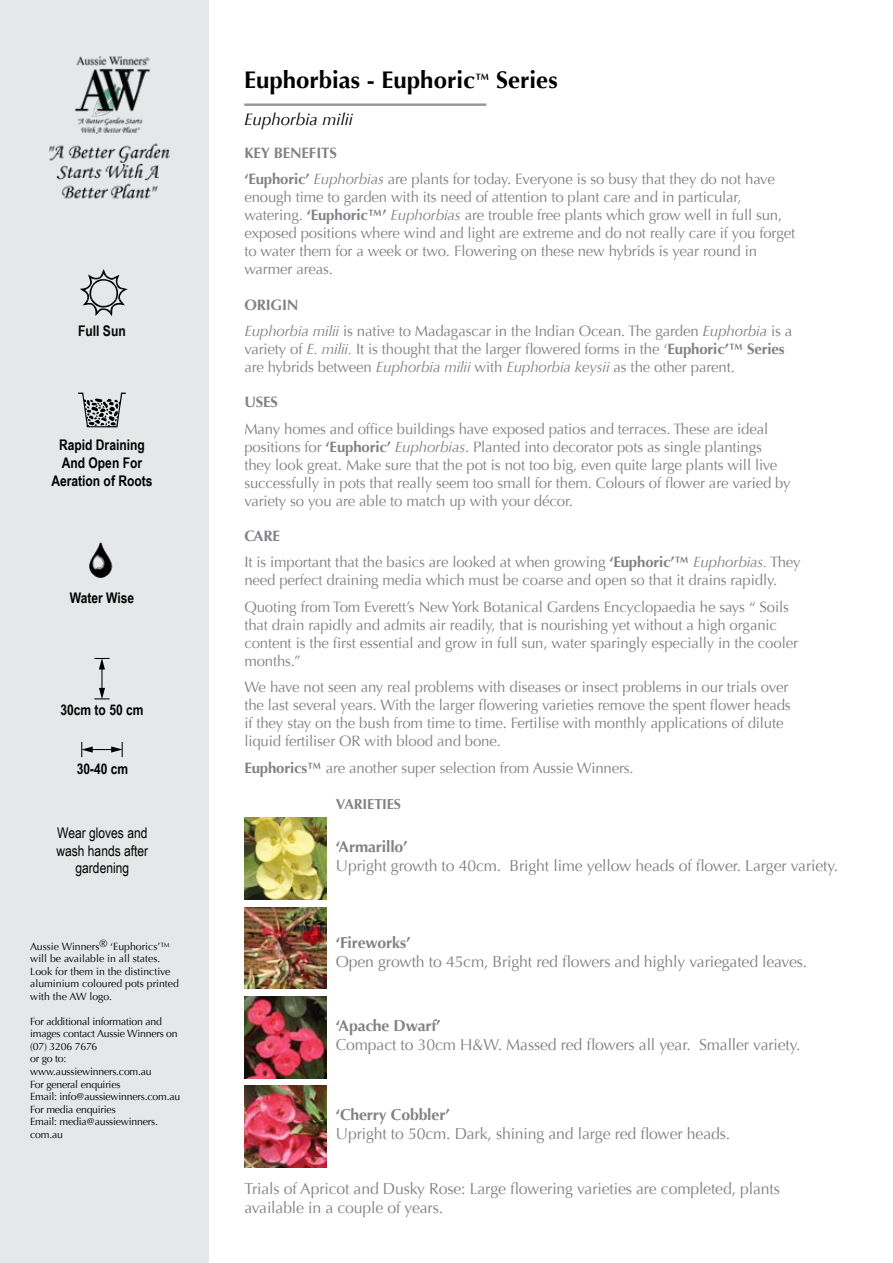
<style>
.page{position:relative;width:893px;height:1263px;background:#fff}
.page>*{position:absolute;margin:0;border:0;box-sizing:border-box;transform-origin:0 0}
.t1{font:700 24px "Optima";color:#000}
.t2{font:italic 16.8px "Optima";color:#000}
.t3{font:15.9px/19px "Optima";letter-spacing:-.01em;color:#808285}
.t4{font:700 15.9px "Optima";letter-spacing:-.01em;color:#808285}
.t5{font:15px/18px "Optima";letter-spacing:-.01em;color:#808285}
.t6{font:700 15px "Optima";color:#808285}
.t7{font:700 14.7px/17.7px "Arial Narrow";color:#000;text-align:center}
.t8{font:14.7px/17.7px "Arial Narrow";color:#000;text-align:center}
.t9{font:700 14.4px "Optima";letter-spacing:-.01em;color:#808285}
.t10{font:700 13.2px "Arial Narrow";color:#000}
.t11{font:12.6px "Optima";color:#000}
.t12{font:10.5px/12.6px "Optima";letter-spacing:-.02em;color:#000}
.t13{font:10.5px/12.6px "Optima";color:#000}
.s1{font-weight:700}
.s2{font-style:italic}
</style>
<div class="page">
<div style="left:0;top:0;width:208px;height:1263px;background:#e6e7e8"></div>
<hr style="left:244px;top:103px;width:242px;height:3px;background:#939598">
<img style="left:245px;top:907px;width:81px;height:82px">
<img style="left:49px;top:56px;width:121px;height:143px">
<svg style="left:80px;top:269px;width:48px;height:47px"></svg>
<svg style="left:78px;top:392px;width:48px;height:35px"></svg>
<svg style="left:94px;top:658px;width:16px;height:41px"></svg>
<svg style="left:81px;top:742px;width:42px;height:15px"></svg>
<img style="left:89px;top:542px;width:24px;height:36px">
<img style="left:245px;top:818px;width:81px;height:81px">
<img style="left:245px;top:996px;width:81px;height:82px">
<img style="left:245px;top:1086px;width:81px;height:81px">
<p class="t7" style="left:78px;top:321px;width:49px">Full Sun</p>
<p class="t7" style="left:51px;top:436px;width:103px">Rapid Draining<br>And Open For<br>Aeration of Roots</p>
<p class="t10" style="left:88px;top:472px;width:90px">Water Wise Once</p>
<p class="t7" style="left:70px;top:588px;width:66px">Water Wise</p>
<p class="t11" style="left:71px;top:696px;width:122px">hands after gardening.</p>
<p class="t7" style="left:60px;top:700px;width:85px">30cm to 50 cm</p>
<p class="t7" style="left:77px;top:759px;width:53px">30-40 cm</p>
<p class="t8" style="left:56px;top:823px;width:93px">Wear gloves and wash hands after gardening</p>
<p class="t13" style="left:30px;top:940px;width:150px">Aussie Winners® ‘Euphorics’™ will be available in all states.<br>Look for them in the distinctive aluminium coloured pots printed with the AW logo.</p>
<p class="t12" style="left:30px;top:1015px;width:152px">For additional information and images contact Aussie Winners on (07) 3206 7676<br>or go to: www.aussiewinners.com.au<br>For general enquiries<br>Email: info@aussiewinners.com.au<br>For media enquiries<br>Email: media@aussiewinners. com.au</p>
<h1 class="t1" style="left:244px;top:66px;width:315px">Euphorbias - Euphoric<sup>™</sup> Series</h1>
<p class="t2" style="left:244px;top:109px;width:110px">Euphorbia milii</p>
<p class="t5" style="left:244px;top:140px;width:532px;line-height:26.5px"><span class="s1">Key Benefits<br>‘Euphoric’</span> <span class="s2">Euphorbias</span> are plants for today. Everyone is so busy that they do not have</p>
<p class="t5" style="left:244px;top:189px;width:552px">enough time to garden with its need of attention to plant care and in particular, watering. <span class="s1">‘Euphoric™’</span> <span class="s2">Euphorbias</span> are trouble free plants which grow well in full sun, exposed positions where wind and light are extreme and do not really care if you forget to water them for a week or two. Flowering on these new hybrids is year round in warmer areas.</p>
<p class="t5" style="left:244px;top:291px;width:549px;line-height:26.5px"><span class="s1">Origin<br></span><span class="s2">Euphorbia milii</span> is native to Madagascar in the Indian Ocean. The garden <span class="s2">Euphorbia</span> is a</p>
<p class="t5" style="left:244px;top:340px;width:542px">variety of <span class="s2">E. milii.</span> It is thought that the larger flowered forms in the ‘<span class="s1">Euphoric’™ Series </span>are hybrids between <span class="s2">Euphorbia milii</span> with <span class="s2">Euphorbia keysii</span> as the other parent.</p>
<p class="t6" style="left:244px;top:393px;width:20px">Uses</p>
<p class="t5" style="left:244px;top:420px;width:548px">Many homes and office buildings have exposed patios and terraces. These are ideal positions for <span class="s1">‘Euphoric’</span> <span class="s2">Euphorbias</span>. Planted into decorator pots as single plantings they look great. Make sure that the pot is not too big, even quite large plants will live successfully in pots that really seem too small for them. Colours of flower are varied by variety so you are able to match up with your décor.</p>
<p class="t5" style="left:244px;top:523px;width:558px;line-height:26.5px"><span class="s1">Care<br></span>It is important that the basics are looked at when growing <span class="s1">‘Euphoric’™</span> <span class="s2">Euphorbias.</span> They</p>
<p class="t5" style="left:244px;top:567px;width:546px;line-height:26.5px">need perfect draining media which must be coarse and open so that it drains rapidly.<br>Quoting from Tom Everett’s New York Botanical Gardens Encyclopaedia he says “ Soils</p>
<p class="t5" style="left:244px;top:616px;width:555px">that drain rapidly and admits air readily, that is nourishing yet without a high organic content is the first essential and grow in full sun, water sparingly especially in the cooler months.”</p>
<p class="t5" style="left:244px;top:678px;width:548px">We have not seen any real problems with diseases or insect problems in our trials over the last several years. With the larger flowering varieties remove the spent flower heads if they stay on the bush from time to time. Fertilise with monthly applications of dilute liquid fertiliser OR with blood and bone.</p>
<p class="t5" style="left:244px;top:759px;width:391px"><span class="s1">Euphorics™</span> are another super selection from Aussie Winners.</p>
<p class="t9" style="left:336px;top:795px;width:59px">Varieties</p>
<p class="t4" style="left:336px;top:838px;width:73px">‘Armarillo’</p>
<p class="t3" style="left:336px;top:857px;width:504px">Upright growth to 40cm. Bright lime yellow heads of flower. Larger variety.</p>
<p class="t4" style="left:336px;top:933px;width:76px">‘Fireworks’</p>
<p class="t3" style="left:336px;top:952px;width:473px">Open growth to 45cm, Bright red flowers and highly variegated leaves.</p>
<p class="t4" style="left:336px;top:1016px;width:106px">‘Apache Dwarf’</p>
<p class="t3" style="left:336px;top:1035px;width:466px">Compact to 30cm H&amp;W. Massed red flowers all year. Smaller variety.</p>
<p class="t4" style="left:336px;top:1105px;width:115px">‘Cherry Cobbler’</p>
<p class="t3" style="left:336px;top:1124px;width:396px">Upright to 50cm. Dark, shining and large red flower heads.</p>
<p class="t3" style="left:245px;top:1179px;width:537px">Trials of Apricot and Dusky Rose: Large flowering varieties are completed, plants available in a couple of years.</p>
</div>
